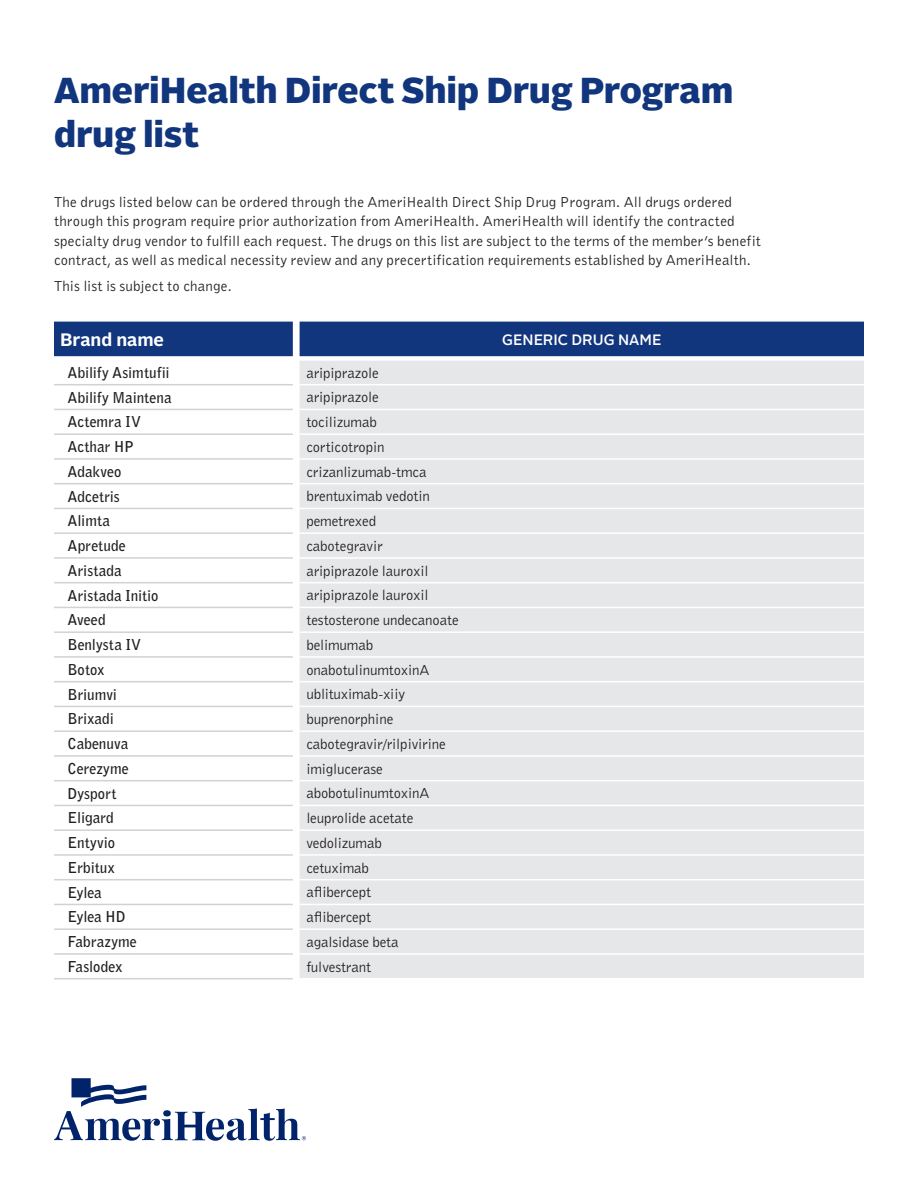
<style>
.page{position:relative;width:918px;height:1188px;background:#fff}
.page>*{position:absolute;margin:0;border:0;box-sizing:border-box;transform-origin:0 0}
.AH-TITLE{font:900 36px/43.2px "Alrightv 2 Normal LP";letter-spacing:-.005em;color:#11367e}
.CHART-H1{font:700 18px "Alrightv 2 Normal LP";color:#fff}
.AH-BODY{font:15px/19.5px "Bell Gothic";letter-spacing:.01em;color:#231f20}
.Chart_Body{font:15px "Bell Gothic";letter-spacing:-.01em;color:#231f20}
.AH-CHART_BODY_BENEFITS_COLUMN{font:700 15px "Bell Gothic";letter-spacing:.005em;color:#231f20}
.AH-CHART-H2{font:500 15px "Alrightv 2 Normal LP";letter-spacing:.005em;color:#fff}
</style>
<div class="page">
<svg style="left:54px;top:1078px;width:252px;height:63px"></svg>
<div style="left:54px;top:322px;width:810px;height:34px;background:#11367e"></div>
<div style="left:300px;top:361px;width:564px;height:617px;background:#e6e7e9"></div>
<hr style="left:300px;top:384px;width:564px;height:1px;background:#fff">
<hr style="left:300px;top:409px;width:564px;height:1px;background:#fff">
<hr style="left:300px;top:433px;width:564px;height:2px;background:#fff">
<hr style="left:300px;top:458px;width:564px;height:2px;background:#fff">
<hr style="left:300px;top:483px;width:564px;height:1px;background:#fff">
<hr style="left:300px;top:508px;width:564px;height:1px;background:#fff">
<hr style="left:300px;top:532px;width:564px;height:2px;background:#fff">
<hr style="left:300px;top:557px;width:564px;height:2px;background:#fff">
<hr style="left:300px;top:582px;width:564px;height:1px;background:#fff">
<hr style="left:300px;top:607px;width:564px;height:1px;background:#fff">
<hr style="left:300px;top:631px;width:564px;height:2px;background:#fff">
<hr style="left:300px;top:656px;width:564px;height:2px;background:#fff">
<hr style="left:300px;top:681px;width:564px;height:1px;background:#fff">
<hr style="left:300px;top:706px;width:564px;height:1px;background:#fff">
<hr style="left:300px;top:730px;width:564px;height:2px;background:#fff">
<hr style="left:300px;top:755px;width:564px;height:2px;background:#fff">
<hr style="left:300px;top:780px;width:564px;height:1px;background:#fff">
<hr style="left:300px;top:805px;width:564px;height:1px;background:#fff">
<hr style="left:300px;top:829px;width:564px;height:2px;background:#fff">
<hr style="left:300px;top:854px;width:564px;height:2px;background:#fff">
<hr style="left:300px;top:879px;width:564px;height:1px;background:#fff">
<hr style="left:300px;top:904px;width:564px;height:1px;background:#fff">
<hr style="left:300px;top:928px;width:564px;height:2px;background:#fff">
<hr style="left:300px;top:953px;width:564px;height:2px;background:#fff">
<hr style="left:54px;top:384px;width:239px;height:1px;background:#d1d2d4">
<hr style="left:54px;top:409px;width:239px;height:1px;background:#d1d2d4">
<hr style="left:54px;top:433px;width:239px;height:2px;background:#d1d2d4">
<hr style="left:54px;top:458px;width:239px;height:2px;background:#d1d2d4">
<hr style="left:54px;top:483px;width:239px;height:1px;background:#d1d2d4">
<hr style="left:54px;top:508px;width:239px;height:1px;background:#d1d2d4">
<hr style="left:54px;top:532px;width:239px;height:2px;background:#d1d2d4">
<hr style="left:54px;top:557px;width:239px;height:2px;background:#d1d2d4">
<hr style="left:54px;top:582px;width:239px;height:1px;background:#d1d2d4">
<hr style="left:54px;top:607px;width:239px;height:1px;background:#d1d2d4">
<hr style="left:54px;top:631px;width:239px;height:2px;background:#d1d2d4">
<hr style="left:54px;top:656px;width:239px;height:2px;background:#d1d2d4">
<hr style="left:54px;top:681px;width:239px;height:1px;background:#d1d2d4">
<hr style="left:54px;top:706px;width:239px;height:1px;background:#d1d2d4">
<hr style="left:54px;top:730px;width:239px;height:2px;background:#d1d2d4">
<hr style="left:54px;top:755px;width:239px;height:2px;background:#d1d2d4">
<hr style="left:54px;top:780px;width:239px;height:1px;background:#d1d2d4">
<hr style="left:54px;top:805px;width:239px;height:1px;background:#d1d2d4">
<hr style="left:54px;top:829px;width:239px;height:2px;background:#d1d2d4">
<hr style="left:54px;top:854px;width:239px;height:2px;background:#d1d2d4">
<hr style="left:54px;top:879px;width:239px;height:1px;background:#d1d2d4">
<hr style="left:54px;top:904px;width:239px;height:1px;background:#d1d2d4">
<hr style="left:54px;top:928px;width:239px;height:2px;background:#d1d2d4">
<hr style="left:54px;top:953px;width:239px;height:2px;background:#d1d2d4">
<hr style="left:54px;top:978px;width:239px;height:1px;background:#d1d2d4">
<p class="AH-TITLE" style="left:54px;top:67px;width:681px">AmeriHealth Direct Ship Drug Program drug list</p>
<p class="AH-BODY" style="left:54px;top:192px;width:708px">The drugs listed below can be ordered through the AmeriHealth Direct Ship Drug Program. All drugs ordered through this program require prior authorization from AmeriHealth. AmeriHealth will identify the contracted specialty drug vendor to fulfill each request. The drugs on this list are subject to the terms of the member’s benefit contract, as well as medical necessity review and any precertification requirements established by AmeriHealth.</p>
<p class="AH-BODY" style="left:54px;top:276px;width:179px">This list is subject to change.</p>
<p class="CHART-H1" style="left:60px;top:327px;width:105px">Brand name</p>
<p class="AH-CHART-H2" style="left:502px;top:329px;width:161px">GENERIC DRUG NAME</p>
<p class="AH-CHART_BODY_BENEFITS_COLUMN" style="left:68px;top:362px;width:104px">Abilify Asimtufii</p>
<p class="Chart_Body" style="left:306px;top:363px;width:74px">aripiprazole</p>
<p class="AH-CHART_BODY_BENEFITS_COLUMN" style="left:68px;top:387px;width:106px">Abilify Maintena</p>
<p class="Chart_Body" style="left:306px;top:388px;width:74px">aripiprazole</p>
<p class="AH-CHART_BODY_BENEFITS_COLUMN" style="left:68px;top:412px;width:75px">Actemra IV</p>
<p class="Chart_Body" style="left:306px;top:413px;width:72px">tocilizumab</p>
<p class="AH-CHART_BODY_BENEFITS_COLUMN" style="left:68px;top:437px;width:68px">Acthar HP</p>
<p class="Chart_Body" style="left:306px;top:437px;width:80px">corticotropin</p>
<p class="AH-CHART_BODY_BENEFITS_COLUMN" style="left:68px;top:461px;width:56px">Adakveo</p>
<p class="Chart_Body" style="left:306px;top:462px;width:122px">crizanlizumab-tmca</p>
<p class="AH-CHART_BODY_BENEFITS_COLUMN" style="left:68px;top:486px;width:54px">Adcetris</p>
<p class="Chart_Body" style="left:306px;top:487px;width:125px">brentuximab vedotin</p>
<p class="AH-CHART_BODY_BENEFITS_COLUMN" style="left:68px;top:511px;width:44px">Alimta</p>
<p class="Chart_Body" style="left:306px;top:512px;width:71px">pemetrexed</p>
<p class="AH-CHART_BODY_BENEFITS_COLUMN" style="left:68px;top:536px;width:60px">Apretude</p>
<p class="Chart_Body" style="left:306px;top:536px;width:78px">cabotegravir</p>
<p class="AH-CHART_BODY_BENEFITS_COLUMN" style="left:68px;top:560px;width:56px">Aristada</p>
<p class="Chart_Body" style="left:306px;top:561px;width:124px">aripiprazole lauroxil</p>
<p class="AH-CHART_BODY_BENEFITS_COLUMN" style="left:68px;top:585px;width:93px">Aristada Initio</p>
<p class="Chart_Body" style="left:306px;top:586px;width:124px">aripiprazole lauroxil</p>
<p class="AH-CHART_BODY_BENEFITS_COLUMN" style="left:68px;top:610px;width:40px">Aveed</p>
<p class="Chart_Body" style="left:306px;top:611px;width:154px">testosterone undecanoate</p>
<p class="AH-CHART_BODY_BENEFITS_COLUMN" style="left:68px;top:635px;width:75px">Benlysta IV</p>
<p class="Chart_Body" style="left:306px;top:635px;width:68px">belimumab</p>
<p class="AH-CHART_BODY_BENEFITS_COLUMN" style="left:68px;top:659px;width:39px">Botox</p>
<p class="Chart_Body" style="left:306px;top:660px;width:125px">onabotulinumtoxinA</p>
<p class="AH-CHART_BODY_BENEFITS_COLUMN" style="left:68px;top:684px;width:51px">Briumvi</p>
<p class="Chart_Body" style="left:306px;top:685px;width:100px">ublituximab-xiiy</p>
<p class="AH-CHART_BODY_BENEFITS_COLUMN" style="left:68px;top:709px;width:48px">Brixadi</p>
<p class="Chart_Body" style="left:306px;top:710px;width:88px">buprenorphine</p>
<p class="AH-CHART_BODY_BENEFITS_COLUMN" style="left:68px;top:734px;width:62px">Cabenuva</p>
<p class="Chart_Body" style="left:306px;top:734px;width:141px">cabotegravir/rilpivirine</p>
<p class="AH-CHART_BODY_BENEFITS_COLUMN" style="left:68px;top:758px;width:63px">Cerezyme</p>
<p class="Chart_Body" style="left:306px;top:759px;width:78px">imiglucerase</p>
<p class="AH-CHART_BODY_BENEFITS_COLUMN" style="left:68px;top:783px;width:50px">Dysport</p>
<p class="Chart_Body" style="left:306px;top:784px;width:125px">abobotulinumtoxinA</p>
<p class="AH-CHART_BODY_BENEFITS_COLUMN" style="left:68px;top:808px;width:48px">Eligard</p>
<p class="Chart_Body" style="left:306px;top:809px;width:109px">leuprolide acetate</p>
<p class="AH-CHART_BODY_BENEFITS_COLUMN" style="left:68px;top:833px;width:49px">Entyvio</p>
<p class="Chart_Body" style="left:306px;top:833px;width:77px">vedolizumab</p>
<p class="AH-CHART_BODY_BENEFITS_COLUMN" style="left:68px;top:857px;width:49px">Erbitux</p>
<p class="Chart_Body" style="left:306px;top:858px;width:64px">cetuximab</p>
<p class="AH-CHART_BODY_BENEFITS_COLUMN" style="left:68px;top:882px;width:36px">Eylea</p>
<p class="Chart_Body" style="left:306px;top:883px;width:66px">aflibercept</p>
<p class="AH-CHART_BODY_BENEFITS_COLUMN" style="left:68px;top:907px;width:60px">Eylea HD</p>
<p class="Chart_Body" style="left:306px;top:908px;width:66px">aflibercept</p>
<p class="AH-CHART_BODY_BENEFITS_COLUMN" style="left:68px;top:932px;width:71px">Fabrazyme</p>
<p class="Chart_Body" style="left:306px;top:932px;width:94px">agalsidase beta</p>
<p class="AH-CHART_BODY_BENEFITS_COLUMN" style="left:68px;top:956px;width:57px">Faslodex</p>
<p class="Chart_Body" style="left:306px;top:957px;width:66px">fulvestrant</p>
</div>
